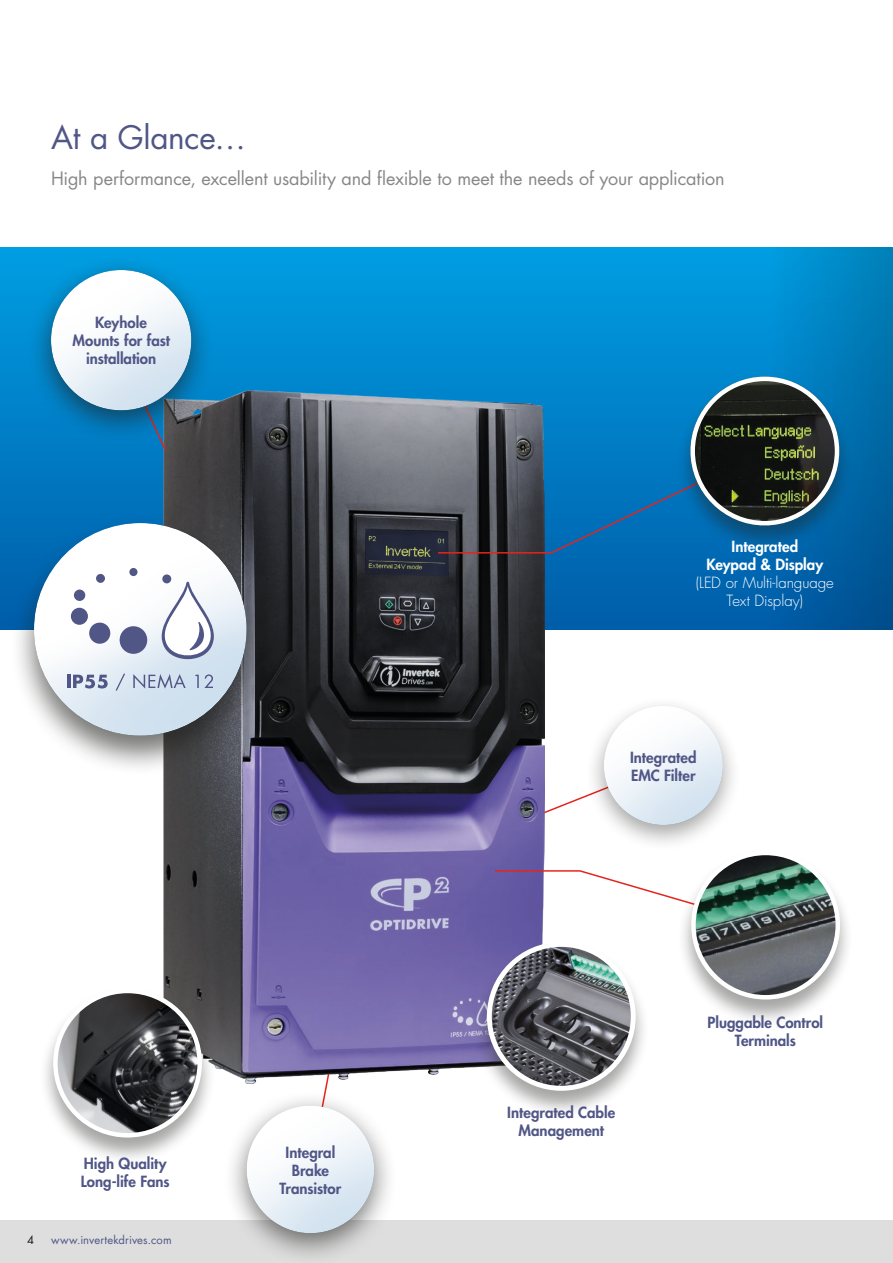
<style>
.page{position:relative;width:893px;height:1263px;background:#fff}
.page>*{position:absolute;margin:0;border:0;box-sizing:border-box;transform-origin:0 0}
.t1{font:31.5px "Futura Std";letter-spacing:-.01em;color:#505686}
.Page_Intro{font:18px "Futura Std";letter-spacing:-.005em;color:#878787}
.t2{font:800 15px/18px "Futura Std";color:#505686;text-align:center}
.t3{font:300 15px/18px "Futura Std";letter-spacing:-.01em;color:#fff;text-align:center}
.t4{font:11.25px "Futura Std";letter-spacing:.01em;color:#505686}
.t5{font:11.25px "Futura Std";color:#1d1d1b}
.s1{font-weight:800}
</style>
<div class="page">
<svg style="left:324px;top:1083px;width:4px;height:8px"></svg>
<svg style="left:544px;top:763px;width:41px;height:72px"></svg>
<div style="left:0;top:247px;width:893px;height:382px;background:linear-gradient(to bottom,#009ee2,#005da8)"></div>
<svg style="left:767px;top:247px;width:126px;height:382px"></svg>
<img style="left:163px;top:390px;width:381px;height:693px">
<div style="left:0;top:1220px;width:893px;height:43px;background:#dfdede"></div>
<svg style="left:493px;top:869px;width:184px;height:58px"></svg>
<div style="left:223px;top:1091px;width:175px;height:172px;background:#1d1d1b;opacity:.6"></div>
<div style="left:246px;top:1104px;width:130px;height:131px;background:#005da9;opacity:.2"></div>
<div style="left:585px;top:696px;width:156px;height:156px;background:#1d1d1b;opacity:.4"></div>
<div style="left:603px;top:705px;width:122px;height:122px;background:#005da9;opacity:.2"></div>
<svg style="left:113px;top:442px;width:54px;height:9px"></svg>
<div style="left:28px;top:255px;width:186px;height:187px;background:#1d1d1b;opacity:.6"></div>
<div style="left:50px;top:269px;width:144px;height:144px;background:#005da9;opacity:.2"></div>
<svg style="left:436px;top:449px;width:331px;height:105px"></svg>
<div style="left:39px;top:988px;width:177px;height:176px;background:#1d1d1b;opacity:.4"></div>
<img style="left:55px;top:991px;width:145px;height:144px">
<div style="left:53px;top:989px;width:149px;height:148px;border:4px solid #fff;border-radius:50%"></div>
<div style="left:473px;top:941px;width:177px;height:176px;background:#1d1d1b;opacity:.4"></div>
<img style="left:489px;top:944px;width:144px;height:144px;border-radius:72px">
<div style="left:487px;top:942px;width:149px;height:149px;border:5px solid #fff;border-radius:50%"></div>
<div style="left:676px;top:375px;width:177px;height:177px;background:#1d1d1b;opacity:.4"></div>
<img style="left:690px;top:377px;width:149px;height:148px;border-radius:74px">
<div style="left:690px;top:377px;width:149px;height:148px;border:4px solid #fff;border-radius:50%"></div>
<div style="left:677px;top:850px;width:177px;height:176px;background:#1d1d1b;opacity:.4"></div>
<img style="left:693px;top:853px;width:145px;height:144px;border-radius:72px">
<div style="left:691px;top:851px;width:149px;height:148px;border:4px solid #fff;border-radius:50%"></div>
<div style="left:11px;top:517px;width:259px;height:259px;background:#1d1d1b;opacity:.6"></div>
<div style="left:32px;top:521px;width:216px;height:142px;background:#fff;opacity:.75"></div>
<div style="left:32px;top:542px;width:216px;height:195px;background:#005da9;opacity:.2"></div>
<svg style="left:67px;top:675px;width:41px;height:13px"></svg>
<svg style="left:116px;top:673px;width:9px;height:18px"></svg>
<svg style="left:133px;top:674px;width:53px;height:15px"></svg>
<svg style="left:195px;top:674px;width:18px;height:14px"></svg>
<svg style="left:156px;top:582px;width:58px;height:77px"></svg>
<div style="left:89px;top:623px;width:21px;height:21px;background:#505686;border-radius:50%"></div>
<div style="left:71px;top:608px;width:17px;height:17px;background:#505686;border-radius:50%"></div>
<div style="left:74px;top:589px;width:11px;height:12px;background:#505686;border-radius:50%"></div>
<div style="left:96px;top:574px;width:9px;height:9px;background:#505686;border-radius:50%"></div>
<div style="left:129px;top:568px;width:8px;height:8px;background:#505686;border-radius:50%"></div>
<div style="left:162px;top:574px;width:9px;height:9px;background:#505686;border-radius:50%"></div>
<div style="left:120px;top:626px;width:27px;height:28px;background:#505686;border-radius:50%"></div>
<h1 class="t1" style="left:51px;top:117px;width:196px">At a Glance…</h1>
<p class="Page_Intro" style="left:51px;top:167px;width:675px">High performance, excellent usability and flexible to meet the needs of your application</p>
<p class="t2" style="left:72px;top:314px;width:99px">Keyhole<br>Mounts for fast installation</p>
<p class="t2" style="left:81px;top:1154px;width:90px;text-align:left">High Quality<br>Long-life Fans</p>
<p class="t5" style="left:27px;top:1232px;width:8px">4</p>
<p class="t4" style="left:51px;top:1232px;width:122px">www.invertekdrives.com</p>
<p class="t2" style="left:280px;top:1143px;width:63px">Integral<br>Brake<br>Transistor</p>
<p class="t3" style="left:696px;top:538px;width:140px"><span class="s1">Integrated<br>Keypad &amp; Display </span>(LED or Multi‑language<br>Text Display)</p>
<p class="t2" style="left:630px;top:748px;width:68px;text-align:left">Integrated<br>EMC Filter</p>
<p class="t2" style="left:507px;top:1103px;width:109px">Integrated Cable<br>Management</p>
<p class="t2" style="left:708px;top:1013px;width:117px">Pluggable Control<br>Terminals</p>
</div>
